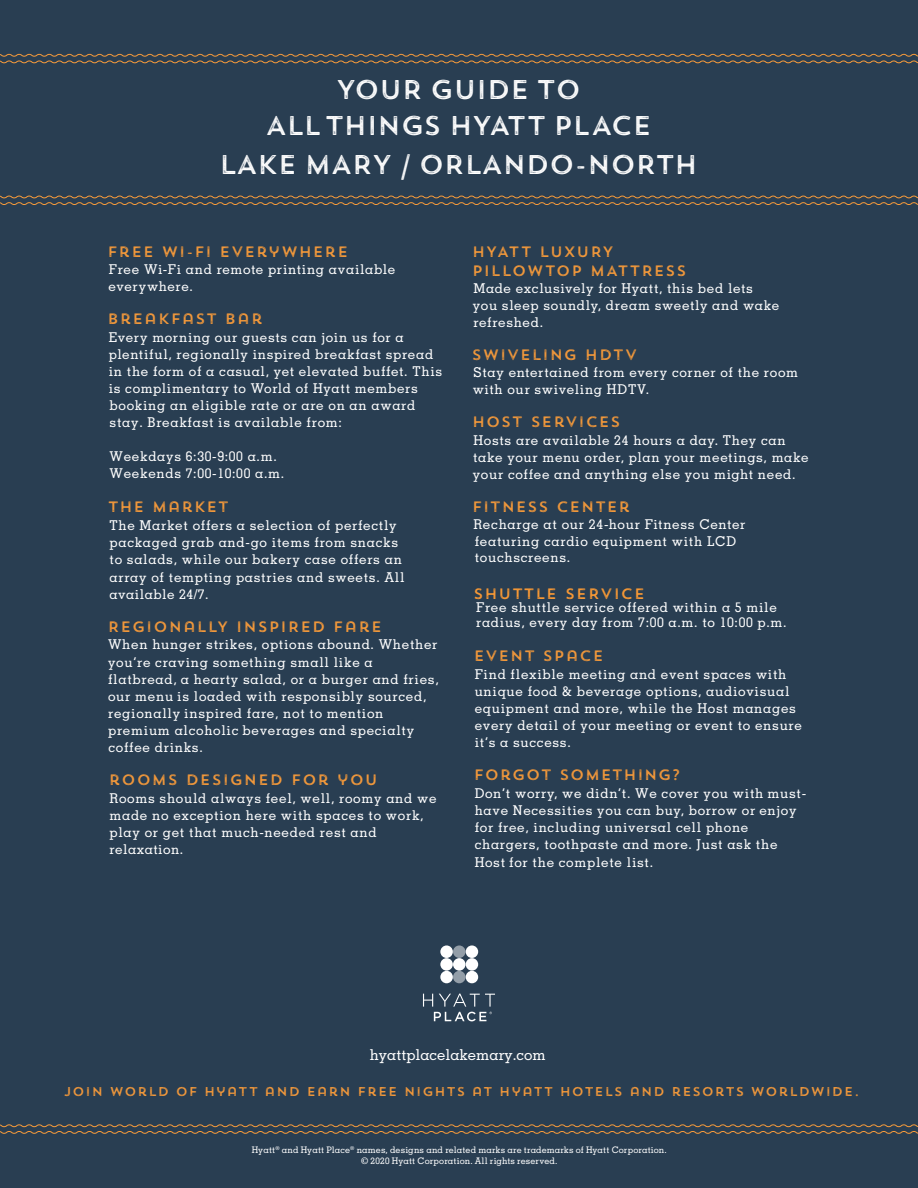
<style>
.page{position:relative;width:918px;height:1188px;background:#293e52}
.page>*{position:absolute;margin:0;border:0;box-sizing:border-box;transform-origin:0 0}
.t1{font:27px/35.7px "Trend Rough Sans One";letter-spacing:-.025em;color:#fff;text-align:center}
.t2{font:27px "Trend Rough Sans W00 One";letter-spacing:-.025em;color:#fff}
.t3{font:15px/18.8px "Trend Rough Sans One";letter-spacing:.06em;color:#f89b3a}
.t4{font:500 15px "Memphis LT Std";color:#fff}
.t5{font:15px "Trend Rough Sans W00 One";letter-spacing:.065em;color:#ff9c34}
.t6{font:500 13.5px/17.1px "Memphis LT Std";letter-spacing:.05em;color:#fff}
.t7{font:12.75px "Trend Rough Sans One";letter-spacing:.07em;color:#f89b3a}
.t8{font:500 9px/10.8px "Memphis LT Std";letter-spacing:.01em;color:#fff;text-align:center}
</style>
<div class="page">
<svg style="left:0;top:195px;width:918px;height:10px"></svg>
<svg style="left:0;top:53px;width:918px;height:11px"></svg>
<svg style="left:0;top:1124px;width:918px;height:10px"></svg>
<svg style="left:423px;top:994px;width:72px;height:27px"></svg>
<div style="left:440px;top:945px;width:13px;height:13px;background:#fff;border-radius:50%"></div>
<svg style="left:453px;top:945px;width:13px;height:13px"></svg>
<div style="left:466px;top:945px;width:12px;height:13px;background:#fff;border-radius:50%"></div>
<div style="left:440px;top:958px;width:13px;height:13px;background:#fff;border-radius:50%"></div>
<div style="left:453px;top:958px;width:13px;height:13px;background:#fff;border-radius:50%"></div>
<div style="left:466px;top:958px;width:12px;height:13px;background:#fff;border-radius:50%"></div>
<div style="left:440px;top:971px;width:13px;height:12px;background:#fff;border-radius:50%"></div>
<svg style="left:453px;top:971px;width:13px;height:12px"></svg>
<div style="left:466px;top:971px;width:12px;height:12px;background:#fff;border-radius:50%"></div>
<h1 class="t1" style="left:265px;top:71px;width:388px">YOUR GUIDE TO<br>ALL THINGS HYATT PLACE</h1>
<h1 class="t2" style="left:219px;top:148px;width:481px">LAKE MARY / ORLANDO-NORTH</h1>
<p class="t3" style="left:108px;top:242px;width:242px">FREE WI-FI EVERYWHERE</p>
<p class="t6" style="left:108px;top:261px;width:288px">Free Wi-Fi and remote printing available everywhere.</p>
<p class="t3" style="left:108px;top:310px;width:157px">BREAKFAST BAR</p>
<p class="t6" style="left:109px;top:329px;width:335px">Every morning our guests can join us for a plentiful, regionally inspired breakfast spread in the form of a casual, yet elevated buffet. This is complimentary to World of Hyatt members booking an eligible rate or are on an award stay. Breakfast is available from:</p>
<p class="t6" style="left:110px;top:448px;width:176px">Weekdays 6:30-9:00 a.m.<br>Weekends 7:00-10:00 a.m.</p>
<p class="t3" style="left:108px;top:497px;width:122px">THE MARKET</p>
<p class="t6" style="left:110px;top:517px;width:297px">The Market offers a selection of perfectly packaged grab and-go items from snacks to salads, while our bakery case offers an array of tempting pastries and sweets. All available 24/7.</p>
<p class="t3" style="left:108px;top:617px;width:276px">REGIONALLY INSPIRED FARE</p>
<p class="t6" style="left:108px;top:636px;width:332px">When hunger strikes, options abound. Whether you’re craving something small like a flatbread, a hearty salad, or a burger and fries, our menu is loaded with responsibly sourced, regionally inspired fare, not to mention premium alcoholic beverages and specialty coffee drinks.</p>
<p class="t3" style="left:109px;top:770px;width:271px">ROOMS DESIGNED FOR YOU</p>
<p class="t6" style="left:109px;top:790px;width:329px">Rooms should always feel, well, roomy and we made no exception here with spaces to work, play or get that much-needed rest and relaxation.</p>
<p class="t3" style="left:472px;top:242px;width:216px">HYATT LUXURY<br>PILLOWTOP MATTRESS</p>
<p class="t6" style="left:473px;top:280px;width:308px">Made exclusively for Hyatt, this bed lets you sleep soundly, dream sweetly and wake refreshed.</p>
<p class="t3" style="left:472px;top:345px;width:167px">SWIVELING HDTV</p>
<p class="t6" style="left:473px;top:364px;width:327px">Stay entertained from every corner of the room with our swiveling HDTV.</p>
<p class="t3" style="left:472px;top:412px;width:150px">HOST SERVICES</p>
<p class="t6" style="left:473px;top:431px;width:337px">Hosts are available 24 hours a day. They can take your menu order, plan your meetings, make your coffee and anything else you might need.</p>
<p class="t3" style="left:472px;top:497px;width:160px">FITNESS CENTER</p>
<p class="t6" style="left:473px;top:516px;width:274px;line-height:16.6px">Recharge at our 24-hour Fitness Center featuring cardio equipment with LCD touchscreens.</p>
<p class="t5" style="left:473px;top:584px;width:173px">SHUTTLE SERVICE</p>
<p class="t6" style="left:476px;top:599px;width:312px;line-height:15.5px">Free shuttle service offered within a 5 mile radius, every day from 7:00 a.m. to 10:00 p.m.</p>
<p class="t3" style="left:474px;top:646px;width:131px">EVENT SPACE</p>
<p class="t6" style="left:475px;top:665px;width:329px">Find flexible meeting and event spaces with unique food &amp; beverage options, audiovisual equipment and more, while the Host manages every detail of your meeting or event to ensure it’s a success.</p>
<p class="t3" style="left:474px;top:765px;width:208px">FORGOT SOMETHING?</p>
<p class="t6" style="left:475px;top:785px;width:333px">Don’t worry, we didn’t. We cover you with must&shy;have Necessities you can buy, borrow or enjoy for free, including universal cell phone chargers, toothpaste and more. Just ask the Host for the complete list.</p>
<p class="t4" style="left:370px;top:1045px;width:177px">hyattplacelakemary.com</p>
<p class="t7" style="left:64px;top:1083px;width:797px">JOIN WORLD OF HYATT AND EARN FREE NIGHTS AT HYATT HOTELS AND RESORTS WORLDWIDE.</p>
<p class="t8" style="left:252px;top:1145px;width:416px">Hyatt<sup>®</sup> and Hyatt Place<sup>®</sup> names, designs and related marks are trademarks of Hyatt Corporation. © 2020 Hyatt Corporation. All rights reserved.</p>
</div>
